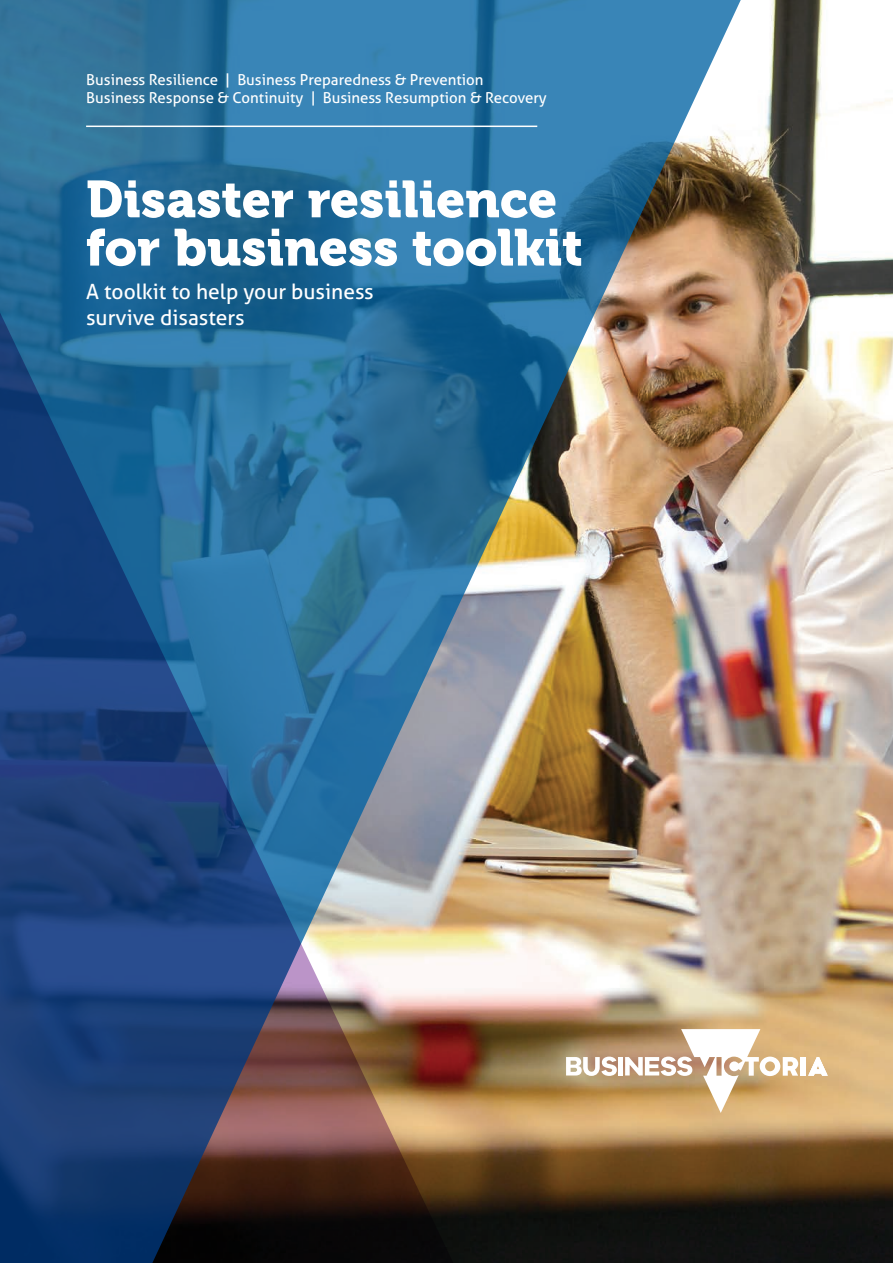
<style>
.page{position:relative;width:893px;height:1263px;background:#fff}
.page>*{position:absolute;margin:0;border:0;box-sizing:border-box;transform-origin:0 0}
.Headline{font:51.6px/48.3px "Museo 900";color:#fff}
.Lead_para{font:21px/25.2px "Aller";color:#fff}
.Body_Copy{font:15px "Aller";color:#fff}
</style>
<div class="page">
<img style="left:750px;top:0;width:143px;height:1263px">
<img style="left:0;top:0;width:750px;height:1263px">
<hr style="left:86px;top:126px;width:451px;height:1px;background:#fff">
<svg style="left:0;top:268px;width:463px;height:995px"></svg>
<svg style="left:808px;top:1057px;width:20px;height:19px"></svg>
<div style="left:801px;top:1057px;width:5px;height:19px;background:#fff"></div>
<svg style="left:566px;top:1056px;width:51px;height:20px"></svg>
<div style="left:618px;top:1057px;width:5px;height:18px;background:#fff"></div>
<svg style="left:625px;top:1029px;width:173px;height:84px"></svg>
<p class="Body_Copy" style="left:86px;top:71px;width:399px">Business Resilience | Business Preparedness &amp; Prevention</p>
<p class="Body_Copy" style="left:86px;top:89px;width:462px">Business Response &amp; Continuity | Business Resumption &amp; Recovery</p>
<p class="Headline" style="left:86px;top:176px;width:498px">Disaster resilience for business toolkit</p>
<p class="Lead_para" style="left:86px;top:279px;width:289px">A toolkit to help your business survive disasters</p>
</div>
